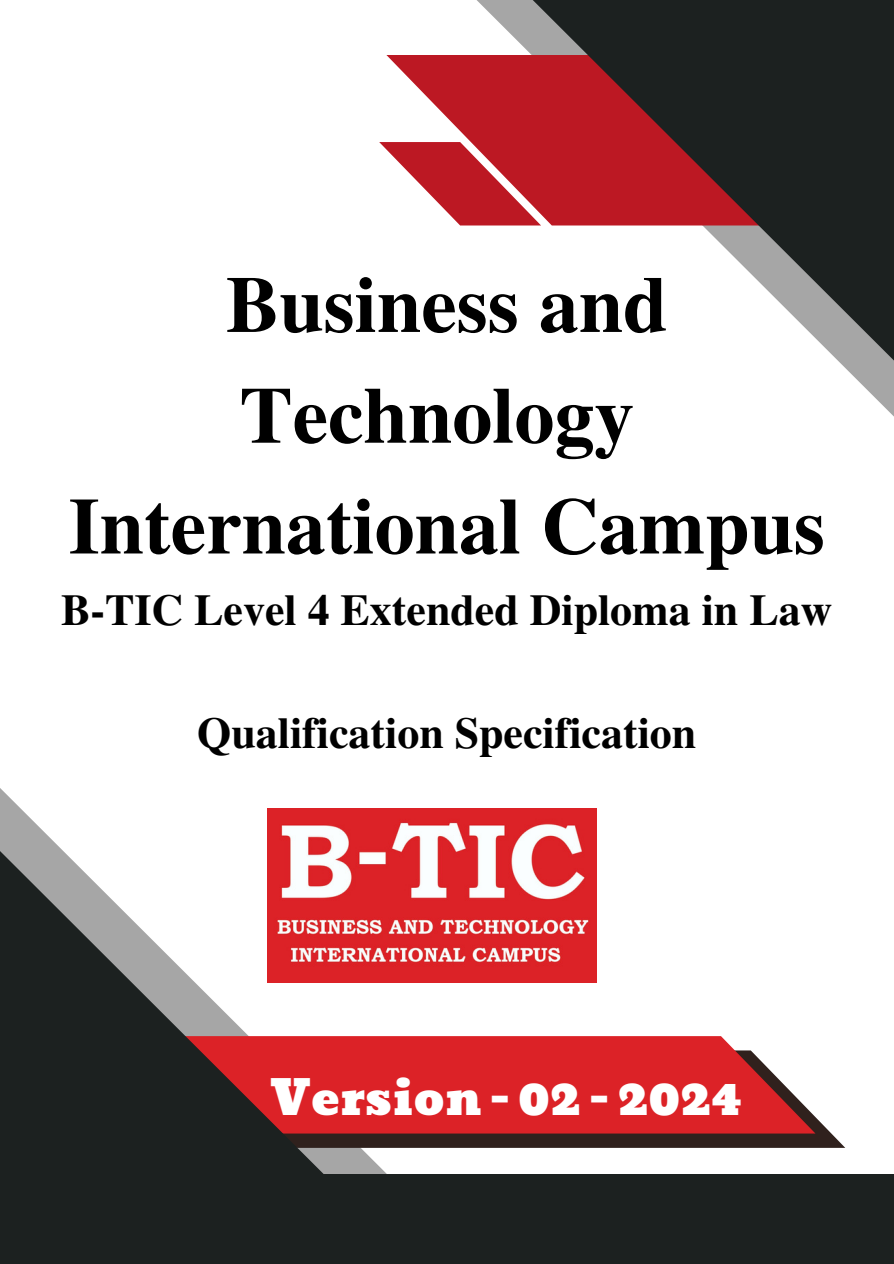
<style>
.page{position:relative;width:894px;height:1264px;background:#fff}
.page>*{position:absolute;margin:0;border:0;box-sizing:border-box;transform-origin:0 0}
.t1{font:700 79.8px/110.7px "Te X Gyre Termes";color:#000;text-align:center}
.t2{font:47.25px "Bevan";color:#fff}
.t3{font:700 43.95px "Te X Gyre Termes";color:#000}
</style>
<div class="page">
<svg style="left:506px;top:1116px;width:339px;height:31px;background:#483532"></svg>
<svg style="left:506px;top:1036px;width:309px;height:97px;background:#d93b3f"></svg>
<svg style="left:0;top:788px;width:506px;height:475px"></svg>
<div style="left:156px;top:1174px;width:737px;height:89px;background:#1c2120"></div>
<svg style="left:386px;top:0;width:507px;height:416px"></svg>
<svg style="left:379px;top:142px;width:161px;height:83px"></svg>
<img style="left:268px;top:808px;width:328px;height:174px">
<h1 class="t1" style="left:69px;top:245px;width:757px">Business and<br>Technology<br>International Campus</h1>
<h1 class="t3" style="left:61px;top:576px;width:772px">B-TIC Level 4 Extended Diploma in Law</h1>
<p class="t3" style="left:197px;top:699px;width:500px">Qualification Specification</p>
<h1 class="t2" style="left:270px;top:1060px;width:473px">Version - 02 - 2024</h1>
</div>
